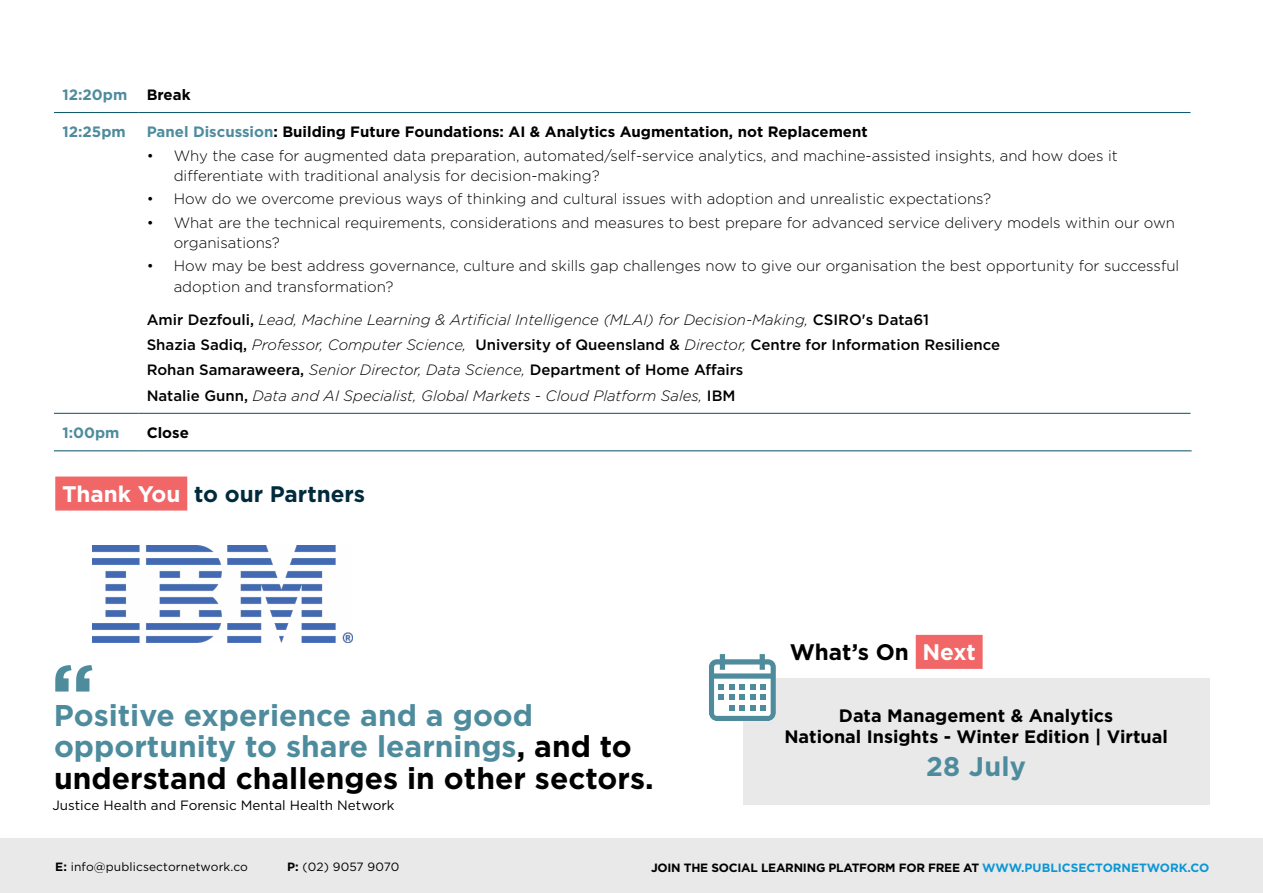
<style>
.page{position:relative;width:1263px;height:893px;background:#fff}
.page>*{position:absolute;margin:0;border:0;box-sizing:border-box;transform-origin:0 0}
.t1{font:700 30px/31.5px "Gotham";color:#4e8c9d}
.t2{font:700 27px "Gotham";letter-spacing:.01em;color:#4e8c9d}
.t3{font:700 22.5px "Gotham";color:#002a3d}
.t4{font:700 22.5px "Gotham";color:#000}
.t5{font:700 18px/21px "Gotham";color:#000;text-align:center}
.t6{font:300 15px/19.5px "Gotham";color:#000}
.t7{font:italic 300 15px/25.2px "Gotham";color:#000}
.t8{font:700 15px "Gotham";color:#000}
.t9{font:700 15px "Gotham";color:#4e8c9d}
.t10{font:13.5px "Gotham";color:#000}
.t11{font:700 12px "Gotham";letter-spacing:-.02em;color:#000}
.t12{font:12px "Gotham";letter-spacing:.01em;color:#000}
.s1{color:#4e8c9d}
.s2{font-weight:500;font-style:normal}
.s3{color:#fff}
.s4{color:#000}
.s5{font-weight:700}
.s6{color:#0d96d4}
</style>
<div class="page">
<div style="left:0;top:839px;width:1263px;height:54px;background:#e9e9ea"></div>
<div style="left:743px;top:678px;width:466px;height:127px;background:#e9e9ea"></div>
<div style="left:916px;top:635px;width:67px;height:34px;background:#f16667"></div>
<svg style="left:54px;top:113px;width:1137px;height:300px"></svg>
<hr style="left:54px;top:112px;width:84px;height:1px;background:#145a6e">
<hr style="left:54px;top:413px;width:84px;height:1px;background:#145a6e">
<hr style="left:54px;top:450px;width:84px;height:1px;background:#145a6e">
<hr style="left:138px;top:450px;width:1054px;height:1px;background:#145a6e">
<hr style="left:138px;top:112px;width:1053px;height:1px;background:#145a6e">
<hr style="left:138px;top:413px;width:1053px;height:1px;background:#145a6e">
<svg style="left:709px;top:654px;width:67px;height:67px"></svg>
<svg style="left:55px;top:665px;width:37px;height:26px"></svg>
<div style="left:55px;top:477px;width:132px;height:34px;background:#f16667"></div>
<img style="left:92px;top:545px;width:260px;height:97px">
<p class="t9" style="left:63px;top:85px;width:66px">12:20pm</p>
<p class="t8" style="left:147px;top:85px;width:45px">Break</p>
<p class="t9" style="left:63px;top:122px;width:65px">12:25pm</p>
<p class="t8" style="left:147px;top:122px;width:722px"><span class="s1">Panel Discussion</span>: Building Future Foundations: AI &amp; Analytics Augmentation, not Replacement</p>
<p class="t6" style="left:174px;top:146px;width:945px;text-indent:-27px">• Why the case for augmented data preparation, automated/self-service analytics, and machine-assisted insights, and how does it differentiate with traditional analysis for decision-making?</p>
<p class="t6" style="left:147px;top:189px;width:846px">• How do we overcome previous ways of thinking and cultural issues with adoption and unrealistic expectations?</p>
<p class="t6" style="left:174px;top:213px;width:1003px;text-indent:-27px">• What are the technical requirements, considerations and measures to best prepare for advanced service delivery models within our own organisations?</p>
<p class="t6" style="left:174px;top:255px;width:1007px;line-height:21px;text-indent:-27px">• How may be best address governance, culture and skills gap challenges now to give our organisation the best opportunity for successful adoption and transformation?</p>
<p class="t7" style="left:147px;top:306px;width:855px"><span class="s2">Amir Dezfouli,</span> Lead, Machine Learning &amp; Artificial Intelligence (MLAI) for Decision-Making, <span class="s2">CSIRO's Data61<br>Shazia Sadiq,</span> Professor, Computer Science, <span class="s2">University of Queensland &amp;</span> Director, <span class="s2">Centre for Information Resilience Rohan Samaraweera,</span> Senior Director, Data Science, <span class="s2">Department of Home Affairs<br>Natalie Gunn,</span> Data and AI Specialist, Global Markets - Cloud Platform Sales, <span class="s2">IBM</span></p>
<p class="t9" style="left:63px;top:423px;width:59px">1:00pm</p>
<p class="t8" style="left:147px;top:423px;width:44px">Close</p>
<h3 class="t3" style="left:62px;top:479px;width:305px"><span class="s3">Thank You</span> to our Partners</h3>
<h1 class="t1" style="left:54px;top:699px;width:601px">Positive experience and a good opportunity to share learnings<span class="s4">, and to understand challenges in other sectors.</span></h1>
<p class="t10" style="left:52px;top:796px;width:343px">Justice Health and Forensic Mental Health Network</p>
<h3 class="t4" style="left:790px;top:637px;width:187px">What’s On <span class="s3">Next</span></h3>
<p class="t5" style="left:784px;top:705px;width:385px">Data Management &amp; Analytics<br>National Insights - Winter Edition | Virtual</p>
<h2 class="t2" style="left:926px;top:749px;width:101px">28 July</h2>
<p class="t12" style="left:55px;top:859px;width:194px"><span class="s5">E:</span> info@publicsectornetwork.co</p>
<p class="t12" style="left:287px;top:859px;width:114px"><span class="s5">P:</span> (02) 9057 9070</p>
<p class="t11" style="left:651px;top:859px;width:560px">JOIN THE SOCIAL LEARNING PLATFORM FOR FREE AT <span class="s6">WWW.PUBLICSECTORNETWORK.CO</span></p>
</div>
